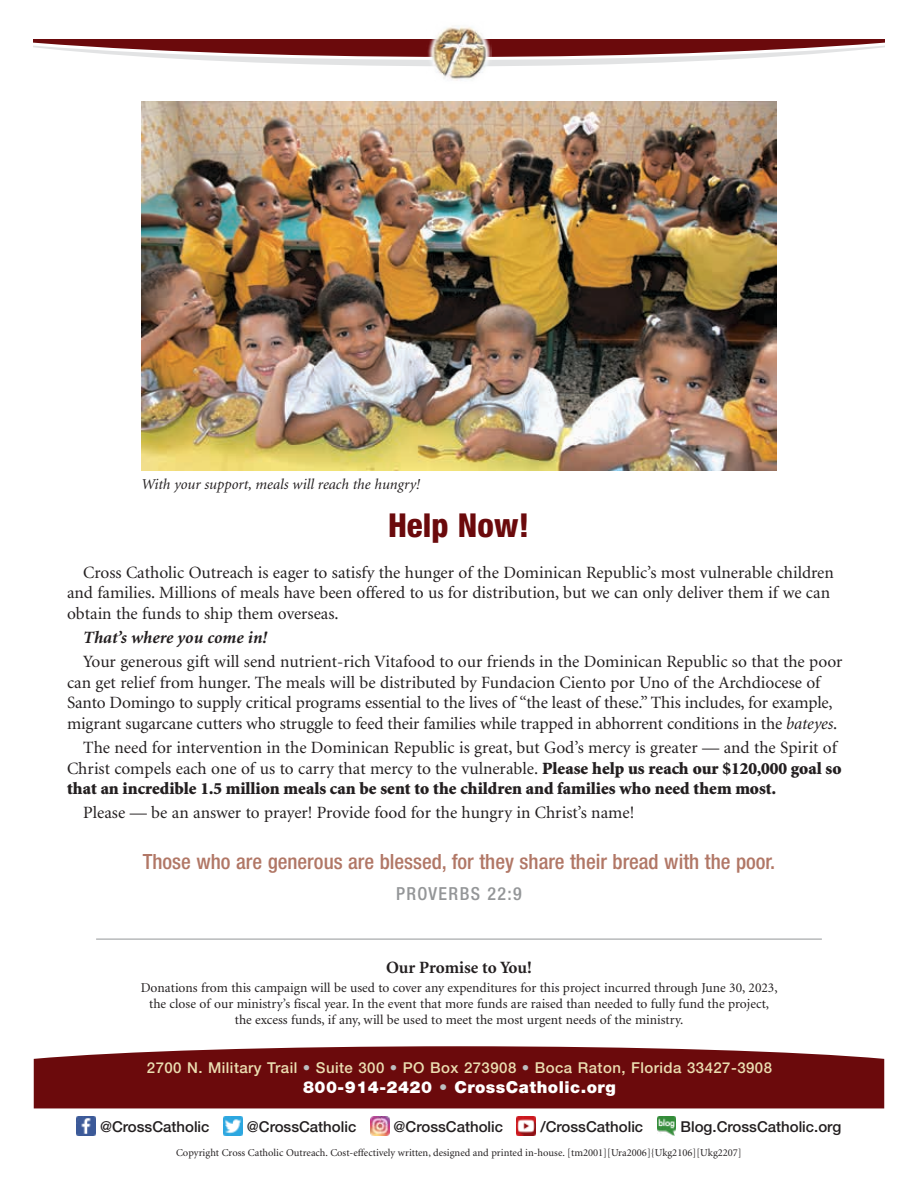
<style>
.page{position:relative;width:918px;height:1188px;background:#fff}
.page>*{position:absolute;margin:0;border:0;box-sizing:border-box;transform-origin:0 0}
.t1{font:800 condensed 33px "Helvetica Neue LT Pro";color:#6b0a0c}
.t2{font:500 condensed 21px "Helvetica Neue LT Pro";color:#b17766}
.t3{font:500 condensed 18px "Helvetica Neue LT Pro";letter-spacing:.075em;color:#949698}
.t4{font:17.25px/20.7px "Minion";color:#231f20}
.t5{font:italic 700 17.25px "Minion";color:#231f20}
.t6{font:700 17.25px "Minion";color:#231f20}
.t7{font:900 16.5px "Helvetica Neue";letter-spacing:.03em;color:#fff}
.t8{font:500 15px "Helvetica Neue";color:#231f20}
.t9{font:500 15px "Helvetica Neue";letter-spacing:.03em;color:#ebdeb1}
.t10{font:italic 15px "Minion";color:#231f20}
.t11{font:13.5px/16.2px "Minion";color:#231f20;text-align:center}
.t12{font:10.5px "Minion";color:#231f20}
.s1{font-style:italic}
.s2{font-weight:900}
.s3{color:#bcbec0}
</style>
<div class="page">
<hr style="left:96px;top:939px;width:726px;height:1px;background:#949698">
<svg style="left:34px;top:40px;width:850px;height:26px"></svg>
<img style="left:426px;top:26px;width:66px;height:55px">
<svg style="left:34px;top:1046px;width:850px;height:62px;background:#74191b"></svg>
<img style="left:77px;top:1116px;width:18px;height:19px">
<img style="left:223px;top:1116px;width:19px;height:19px">
<img style="left:370px;top:1116px;width:19px;height:19px">
<img style="left:517px;top:1116px;width:19px;height:19px">
<img style="left:657px;top:1116px;width:19px;height:19px">
<img style="left:142px;top:101px;width:634px;height:369px">
<p class="t10" style="left:142px;top:476px;width:280px">With your support, meals will reach the hungry!</p>
<h1 class="t1" style="left:388px;top:505px;width:143px">Help Now!</h1>
<p class="t4" style="left:67px;top:563px;width:768px;text-indent:16px">Cross Catholic Outreach is eager to satisfy the hunger of the Dominican Republic’s most vulnerable children and families. Millions of meals have been offered to us for distribution, but we can only deliver them if we can obtain the funds to ship them overseas.</p>
<p class="t5" style="left:83px;top:629px;width:185px">That’s where you come in!</p>
<p class="t4" style="left:67px;top:652px;width:777px;text-indent:16px">Your generous gift will send nutrient-rich Vitafood to our friends in the Dominican Republic so that the poor can get relief from hunger. The meals will be distributed by Fundacion Ciento por Uno of the Archdiocese of Santo Domingo to supply critical programs essential to the lives of “the least of these.” This includes, for example, migrant sugarcane cutters who struggle to feed their families while trapped in abhorrent conditions in the <span class="s1">bateyes</span>.</p>
<p class="t4" style="left:67px;top:738px;width:776px;text-indent:16px">The need for intervention in the Dominican Republic is great, but God’s mercy is greater — and the Spirit of<br>Christ compels each one of us to carry that mercy to the vulnerable. <span class="s2">Please help us reach our $120,000 goal so that an incredible 1.5 million meals can be sent to the children and families who need them most.</span></p>
<p class="t4" style="left:83px;top:803px;width:553px">Please — be an answer to prayer! Provide food for the hungry in Christ’s name!</p>
<p class="t2" style="left:143px;top:849px;width:634px">Those who are generous are blessed, for they share their bread with the poor.</p>
<p class="t3" style="left:396px;top:883px;width:127px">PROVERBS 22:9</p>
<p class="t6" style="left:386px;top:958px;width:147px">Our Promise to You!</p>
<p class="t11" style="left:141px;top:980px;width:638px">Donations from this campaign will be used to cover any expenditures for this project incurred through June 30, 2023, the close of our ministry’s fiscal year. In the event that more funds are raised than needed to fully fund the project, the excess funds, if any, will be used to meet the most urgent needs of the ministry.</p>
<p class="t9" style="left:147px;top:1059px;width:627px">2700 N. Military Trail <span class="s3">•</span> Suite 300 <span class="s3">•</span> PO Box 273908 <span class="s3">•</span> Boca Raton, Florida 33427-3908</p>
<p class="t7" style="left:303px;top:1077px;width:314px">800-914-2420 <span class="s3">•</span> CrossCatholic.org</p>
<p class="t8" style="left:100px;top:1118px;width:111px">@CrossCatholic</p>
<p class="t8" style="left:247px;top:1118px;width:111px">@CrossCatholic</p>
<p class="t8" style="left:394px;top:1118px;width:111px">@CrossCatholic</p>
<p class="t8" style="left:540px;top:1118px;width:104px">/CrossCatholic</p>
<p class="t8" style="left:681px;top:1118px;width:162px">Blog.CrossCatholic.org</p>
<p class="t12" style="left:176px;top:1147px;width:567px">Copyright Cross Catholic Outreach. Cost-effectively written, designed and printed in-house. [tm2001][Ura2006]{Ukg2106][Ukg2207]</p>
</div>
